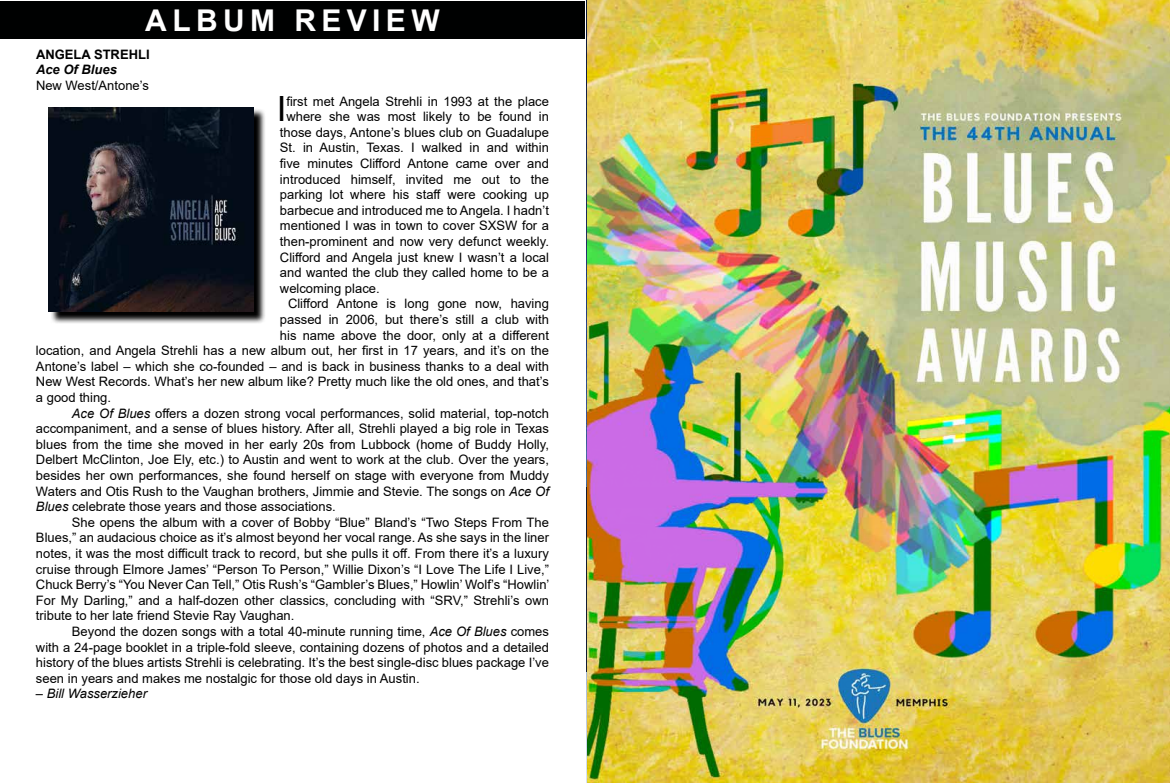
<style>
.page{position:relative;width:1170px;height:783px;background:#fff}
.page>*{position:absolute;margin:0;border:0;box-sizing:border-box;transform-origin:0 0}
.t1{font:34.8px "Arial";color:#000}
.t2{font:700 30px "Arial";letter-spacing:.18em;color:#fff}
.t3{font:13px "Arial";color:#000}
.t4{font:italic 13px "Arial";color:#000}
.t5{font:700 13px "Arial";color:#000}
.t6{font:italic 700 13px "Arial";color:#000}
.s1{font-style:italic}
</style>
<div class="page">
<div style="left:0;top:2px;width:585px;height:37px;background:#000101"></div>
<svg style="left:51px;top:109px;width:214px;height:214px;background:#5f5f5f"></svg>
<img style="left:49px;top:107px;width:205px;height:205px">
<img style="left:588px;top:0;width:582px;height:783px">
<h2 class="t2" style="left:145px;top:-1px;width:296px">ALBUM REVIEW</h2>
<p class="t5" style="left:36px;top:45px;width:115px">ANGELA STREHLI</p>
<p class="t6" style="left:36px;top:61px;width:82px">Ace Of Blues</p>
<p class="t3" style="left:36px;top:76px;width:114px">New West/Antone’s</p>
<h1 class="t1" style="left:277px;top:85px;width:11px">I</h1>
<p class="t3" style="left:286px;top:92px;width:264px">first met Angela Strehli in 1993 at the place</p>
<p class="t3" style="left:286px;top:108px;width:264px">where she was most likely to be found in</p>
<p class="t3" style="left:280px;top:123px;width:271px">those days, Antone’s blues club on Guadalupe</p>
<p class="t3" style="left:280px;top:139px;width:271px">St. in Austin, Texas. I walked in and within</p>
<p class="t3" style="left:280px;top:154px;width:271px">five minutes Clifford Antone came over and</p>
<p class="t3" style="left:280px;top:170px;width:271px">introduced himself, invited me out to the</p>
<p class="t3" style="left:280px;top:186px;width:271px">parking lot where his staff were cooking up</p>
<p class="t3" style="left:280px;top:201px;width:271px">barbecue and introduced me to Angela. I hadn’t</p>
<p class="t3" style="left:280px;top:217px;width:271px">mentioned I was in town to cover SXSW for a</p>
<p class="t3" style="left:280px;top:232px;width:270px">then-prominent and now very defunct weekly.</p>
<p class="t3" style="left:280px;top:248px;width:271px">Clifford and Angela just knew I wasn’t a local</p>
<p class="t3" style="left:280px;top:264px;width:270px">and wanted the club they called home to be a</p>
<p class="t3" style="left:280px;top:279px;width:101px">welcoming place.</p>
<p class="t3" style="left:288px;top:295px;width:262px">Clifford Antone is long gone now, having</p>
<p class="t3" style="left:280px;top:310px;width:270px">passed in 2006, but there’s still a club with</p>
<p class="t3" style="left:280px;top:326px;width:271px">his name above the door, only at a different</p>
<p class="t3" style="left:36px;top:342px;width:514px">location, and Angela Strehli has a new album out, her first in 17 years, and it’s on the</p>
<p class="t3" style="left:36px;top:357px;width:515px">Antone’s label – which she co-founded – and is back in business thanks to a deal with</p>
<p class="t3" style="left:36px;top:373px;width:514px">New West Records. What’s her new album like? Pretty much like the old ones, and that’s</p>
<p class="t3" style="left:36px;top:388px;width:77px">a good thing.</p>
<p class="t3" style="left:72px;top:404px;width:479px"><span class="s1">Ace Of Blues</span> offers a dozen strong vocal performances, solid material, top-notch</p>
<p class="t3" style="left:36px;top:420px;width:514px">accompaniment, and a sense of blues history. After all, Strehli played a big role in Texas</p>
<p class="t3" style="left:36px;top:435px;width:514px">blues from the time she moved in her early 20s from Lubbock (home of Buddy Holly,</p>
<p class="t3" style="left:36px;top:451px;width:515px">Delbert McClinton, Joe Ely, etc.) to Austin and went to work at the club. Over the years,</p>
<p class="t3" style="left:36px;top:466px;width:514px">besides her own performances, she found herself on stage with everyone from Muddy</p>
<p class="t3" style="left:36px;top:482px;width:514px">Waters and Otis Rush to the Vaughan brothers, Jimmie and Stevie. The songs on <span class="s1">Ace Of</span></p>
<p class="t3" style="left:36px;top:498px;width:301px"><span class="s1">Blues</span> celebrate those years and those associations.</p>
<p class="t3" style="left:72px;top:513px;width:479px">She opens the album with a cover of Bobby “Blue” Bland’s “Two Steps From The</p>
<p class="t3" style="left:36px;top:529px;width:515px">Blues,” an audacious choice as it’s almost beyond her vocal range. As she says in the liner</p>
<p class="t3" style="left:36px;top:544px;width:514px">notes, it was the most difficult track to record, but she pulls it off. From there it’s a luxury</p>
<p class="t3" style="left:36px;top:560px;width:515px">cruise through Elmore James’ “Person To Person,” Willie Dixon’s “I Love The Life I Live,”</p>
<p class="t3" style="left:36px;top:576px;width:515px">Chuck Berry’s “You Never Can Tell,” Otis Rush’s “Gambler’s Blues,” Howlin’ Wolf’s “Howlin’</p>
<p class="t3" style="left:36px;top:591px;width:514px">For My Darling,” and a half-dozen other classics, concluding with “SRV,” Strehli’s own</p>
<p class="t3" style="left:36px;top:607px;width:260px">tribute to her late friend Stevie Ray Vaughan.</p>
<p class="t3" style="left:72px;top:622px;width:478px">Beyond the dozen songs with a total 40-minute running time, <span class="s1">Ace Of Blues</span> comes</p>
<p class="t3" style="left:36px;top:638px;width:514px">with a 24-page booklet in a triple-fold sleeve, containing dozens of photos and a detailed</p>
<p class="t3" style="left:36px;top:654px;width:514px">history of the blues artists Strehli is celebrating. It’s the best single-disc blues package I’ve</p>
<p class="t3" style="left:36px;top:669px;width:385px">seen in years and makes me nostalgic for those old days in Austin.</p>
<p class="t4" style="left:36px;top:685px;width:113px">– Bill Wasserzieher</p>
</div>
